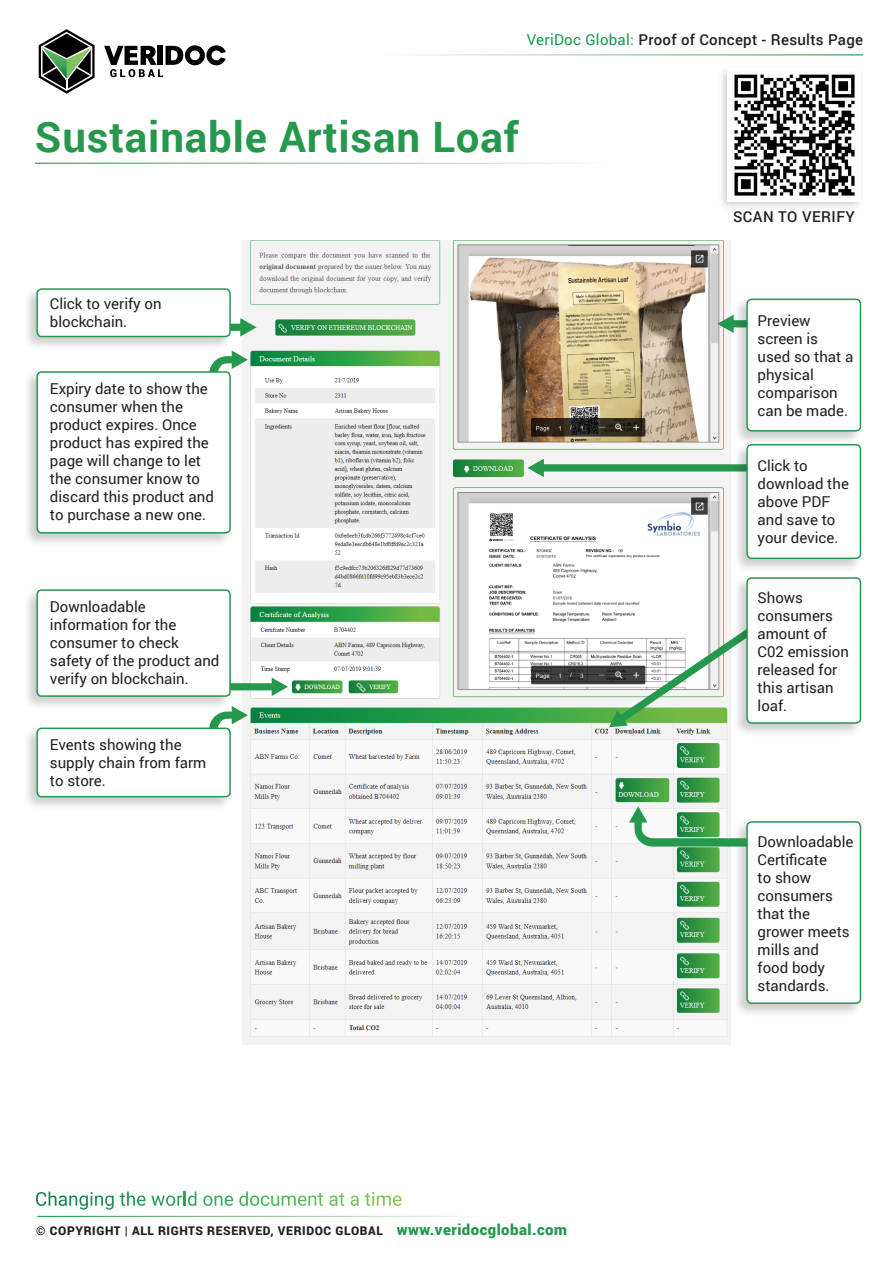
<style>
.page{position:relative;width:893px;height:1263px;background:#fff}
.page>*{position:absolute;margin:0;border:0;box-sizing:border-box;transform-origin:0 0}
.t1{font:700 42px "Roboto";letter-spacing:.02em;color:#25984e}
.t2{font:15px/18px "Roboto";color:#231f20}
.t3{font:500 15px "Roboto";letter-spacing:.02em;color:#231f20}
.t4{font:900 12px "Roboto";letter-spacing:.05em;color:#231f20}
.s1{font-weight:400;color:#119a4c}
.s2{font-size:15px;color:#24964f}
</style>
<div class="page">
<svg style="left:104px;top:45px;width:122px;height:32px"></svg>
<svg style="left:38px;top:29px;width:57px;height:65px"></svg>
<svg style="left:36px;top:1191px;width:78px;height:18px"></svg>
<svg style="left:120px;top:1191px;width:76px;height:15px"></svg>
<svg style="left:203px;top:1195px;width:30px;height:11px"></svg>
<svg style="left:239px;top:1191px;width:84px;height:15px"></svg>
<svg style="left:329px;top:1193px;width:15px;height:13px"></svg>
<svg style="left:351px;top:1195px;width:8px;height:11px"></svg>
<svg style="left:365px;top:1192px;width:36px;height:14px"></svg>
<div style="left:717px;top:65px;width:148px;height:147px;background:#231f20;opacity:.22"></div>
<img style="left:242px;top:240px;width:489px;height:805px">
<svg style="left:233px;top:678px;width:55px;height:18px"></svg>
<svg style="left:609px;top:604px;width:123px;height:123px"></svg>
<svg style="left:233px;top:318px;width:24px;height:18px"></svg>
<svg style="left:209px;top:706px;width:39px;height:48px"></svg>
<svg style="left:210px;top:351px;width:38px;height:47px"></svg>
<svg style="left:717px;top:315px;width:15px;height:18px"></svg>
<div style="left:732px;top:296px;width:131px;height:150px;background:#231f20;opacity:.22"></div>
<div style="left:747px;top:299px;width:113px;height:132px;background:#fff;border-radius:4px"></div>
<div style="left:746px;top:299px;width:115px;height:133px;border:2px solid #25984e;border-radius:4px"></div>
<svg style="left:527px;top:459px;width:205px;height:18px"></svg>
<div style="left:732px;top:442px;width:131px;height:131px;background:#231f20;opacity:.22"></div>
<div style="left:747px;top:445px;width:113px;height:113px;background:#fff;border-radius:4px"></div>
<div style="left:746px;top:444px;width:115px;height:115px;border:2px solid #25984e;border-radius:4px"></div>
<div style="left:732px;top:575px;width:131px;height:163px;background:#231f20;opacity:.22"></div>
<div style="left:747px;top:578px;width:113px;height:145px;background:#fff;border-radius:4px"></div>
<div style="left:746px;top:577px;width:115px;height:147px;border:2px solid #25984e;border-radius:4px"></div>
<div style="left:732px;top:819px;width:131px;height:199px;background:#231f20;opacity:.22"></div>
<div style="left:747px;top:822px;width:113px;height:181px;background:#fff;border-radius:4px"></div>
<div style="left:746px;top:821px;width:115px;height:183px;border:2px solid #25984e;border-radius:4px"></div>
<svg style="left:629px;top:806px;width:118px;height:41px"></svg>
<img style="left:728px;top:69px;width:133px;height:132px">
<div style="left:22px;top:286px;width:211px;height:65px;background:#231f20;opacity:.22"></div>
<div style="left:37px;top:289px;width:193px;height:47px;background:#fff;border-radius:4px"></div>
<div style="left:36px;top:288px;width:195px;height:49px;border:2px solid #25984e;border-radius:4px"></div>
<div style="left:22px;top:725px;width:211px;height:87px;background:#231f20;opacity:.22"></div>
<div style="left:37px;top:728px;width:193px;height:69px;background:#fff;border-radius:4px"></div>
<div style="left:36px;top:727px;width:195px;height:70px;border:2px solid #25984e;border-radius:4px"></div>
<div style="left:22px;top:369px;width:211px;height:179px;background:#231f20;opacity:.22"></div>
<div style="left:37px;top:372px;width:193px;height:161px;background:#fff;border-radius:4px"></div>
<div style="left:36px;top:371px;width:195px;height:162px;border:2px solid #25984e;border-radius:4px"></div>
<div style="left:22px;top:587px;width:211px;height:124px;background:#231f20;opacity:.22"></div>
<div style="left:37px;top:590px;width:193px;height:106px;background:#fff;border-radius:4px"></div>
<div style="left:36px;top:589px;width:195px;height:108px;border:2px solid #25984e;border-radius:4px"></div>
<p class="t3" style="left:527px;top:30px;width:338px"><span class="s1">VeriDoc Global:</span> Proof of Concept - Results Page</p>
<p class="t1" style="left:35px;top:107px;width:485px">Sustainable Artisan Loaf</p>
<p class="t2" style="left:50px;top:294px;width:113px">Click to verify on</p>
<p class="t2" style="left:50px;top:312px;width:79px">blockchain.</p>
<p class="t2" style="left:50px;top:379px;width:165px">Expiry date to show the consumer when the product expires. Once product has expired the page will change to let the consumer know to discard this product and to purchase a new one.</p>
<p class="t2" style="left:50px;top:597px;width:171px">Downloadable information for the consumer to check safety of the product and verify on blockchain.</p>
<p class="t2" style="left:50px;top:735px;width:158px">Events showing the supply chain from farm to store.</p>
<p class="t4" style="left:36px;top:1223px;width:532px">© COPYRIGHT | ALL RIGHTS RESERVED, VERIDOC GLOBAL <span class="s2">www.veridocglobal.com</span></p>
<p class="t3" style="left:733px;top:206px;width:123px">SCAN TO VERIFY</p>
<p class="t2" style="left:758px;top:311px;width:97px">Preview screen is used so that a physical</p>
<p class="t2" style="left:758px;top:383px;width:92px">comparison can be made.</p>
<p class="t2" style="left:758px;top:456px;width:93px">Click to download the above PDF and save to your device.</p>
<p class="t2" style="left:758px;top:588px;width:93px">Shows consumers amount of<br>C02 emission released for this artisan loaf.</p>
<p class="t2" style="left:758px;top:832px;width:97px">Downloadable<br>Certificate<br>to show consumers that the grower meets mills and<br>food body standards.</p>
</div>
